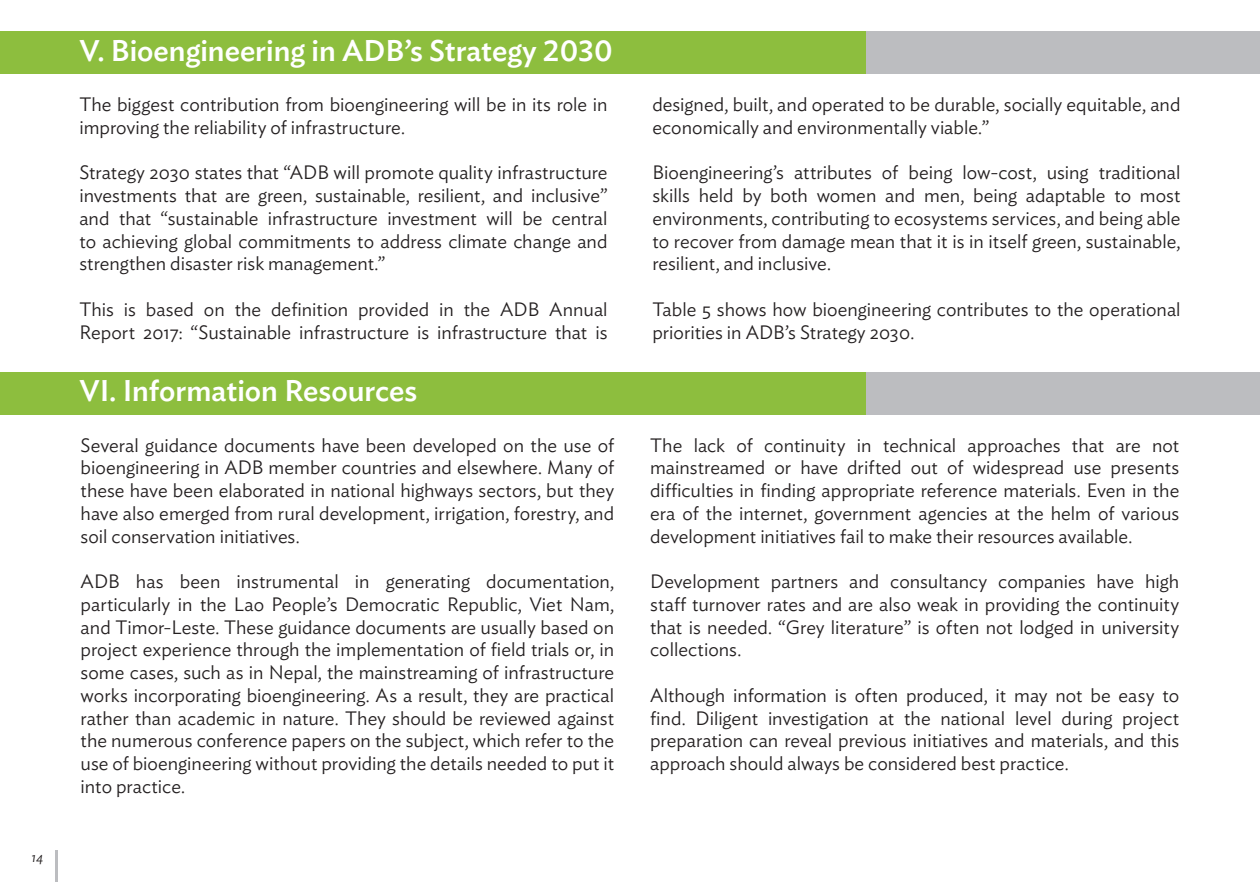
<style>
.page{position:relative;width:1260px;height:882px;background:#fff}
.page>*{position:absolute;margin:0;border:0;box-sizing:border-box;transform-origin:0 0}
.t1{font:500 29.75px "Ideal Sans";color:#fff}
.t2{font:300 19.25px/22.8px "Ideal Sans";color:#231f20;text-align:justify}
.t3{font:italic 300 14px "Ideal Sans";color:#231f20}
</style>
<div class="page">
<div style="left:0;top:32px;width:867px;height:42px;background:#8dbe3e"></div>
<div style="left:0;top:372px;width:867px;height:43px;background:#8dbe3e"></div>
<hr style="left:55px;top:851px;width:2px;height:31px;background:#bcbdc0">
<div style="left:867px;top:32px;width:393px;height:42px;background:#bcbdc0"></div>
<div style="left:867px;top:372px;width:393px;height:43px;background:#bcbdc0"></div>
<p class="t3" style="left:32px;top:846px;width:13px">14</p>
<h1 class="t1" style="left:79px;top:27px;width:535px">V. Bioengineering in ADB’s Strategy 2030</h1>
<p class="t2" style="left:79px;top:91px;width:530px">The biggest contribution from bioengineering will be in its role in improving the reliability of infrastructure.</p>
<p class="t2" style="left:79px;top:160px;width:530px">Strategy 2030 states that “ADB will promote quality infrastructure investments that are green, sustainable, resilient, and inclusive” and that “sustainable infrastructure investment will be central to achieving global commitments to address climate change and strengthen disaster risk management.”</p>
<p class="t2" style="left:79px;top:296px;width:530px">This is based on the definition provided in the ADB Annual<br>Report 2017: “Sustainable infrastructure is infrastructure that is</p>
<h1 class="t1" style="left:79px;top:368px;width:339px">VI. Information Resources</h1>
<p class="t2" style="left:81px;top:432px;width:535px">Several guidance documents have been developed on the use of bioengineering in ADB member countries and elsewhere. Many of these have been elaborated in national highways sectors, but they have also emerged from rural development, irrigation, forestry, and soil conservation initiatives.</p>
<p class="t2" style="left:81px;top:568px;width:535px">ADB has been instrumental in generating documentation, particularly in the Lao People’s Democratic Republic, Viet Nam, and Timor-Leste. These guidance documents are usually based on project experience through the implementation of field trials or, in some cases, such as in Nepal, the mainstreaming of infrastructure works incorporating bioengineering. As a result, they are practical rather than academic in nature. They should be reviewed against the numerous conference papers on the subject, which refer to the use of bioengineering without providing the details needed to put it into practice.</p>
<p class="t2" style="left:652px;top:91px;width:530px">designed, built, and operated to be durable, socially equitable, and economically and environmentally viable.”</p>
<p class="t2" style="left:652px;top:160px;width:530px">Bioengineering’s attributes of being low-cost, using traditional skills held by both women and men, being adaptable to most environments, contributing to ecosystems services, and being able to recover from damage mean that it is in itself green, sustainable, resilient, and inclusive.</p>
<p class="t2" style="left:652px;top:296px;width:530px">Table 5 shows how bioengineering contributes to the operational priorities in ADB’s Strategy 2030.</p>
<p class="t2" style="left:650px;top:432px;width:531px">The lack of continuity in technical approaches that are not mainstreamed or have drifted out of widespread use presents difficulties in finding appropriate reference materials. Even in the era of the internet, government agencies at the helm of various development initiatives fail to make their resources available.</p>
<p class="t2" style="left:650px;top:568px;width:531px">Development partners and consultancy companies have high staff turnover rates and are also weak in providing the continuity that is needed. “Grey literature” is often not lodged in university collections.</p>
<p class="t2" style="left:650px;top:682px;width:531px">Although information is often produced, it may not be easy to find. Diligent investigation at the national level during project preparation can reveal previous initiatives and materials, and this approach should always be considered best practice.</p>
</div>
